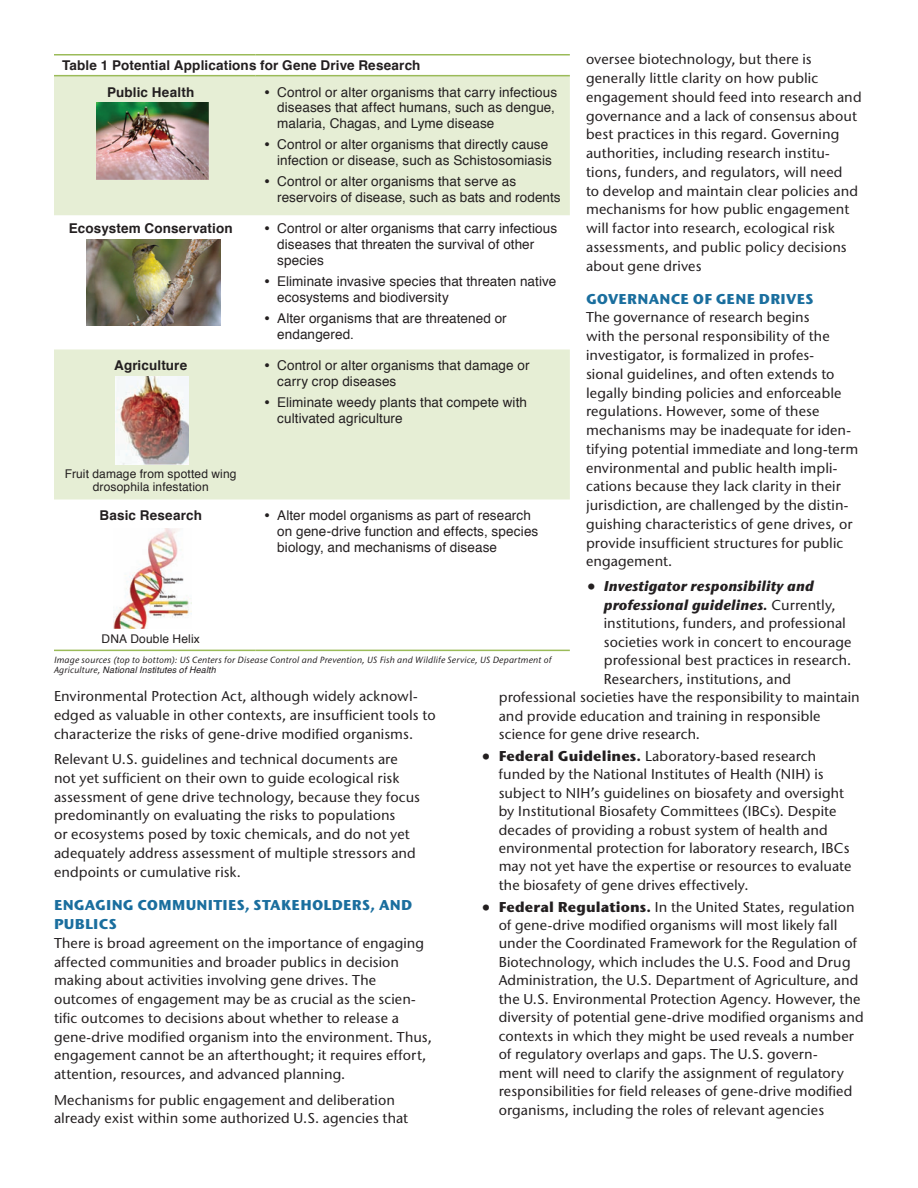
<style>
.page{position:relative;width:918px;height:1188px;background:#fff}
.page>*{position:absolute;margin:0;border:0;box-sizing:border-box;transform-origin:0 0}
.body{font:500 14.25px/18.8px "Stone Sans ITC Std";letter-spacing:.01em;color:#231f20}
.bullet{font:500 14.25px/18.5px "Stone Sans ITC Std";letter-spacing:.005em;color:#231f20}
.bullet_half{font:500 14.25px/18.5px "Stone Sans ITC Std";letter-spacing:.005em;color:#231f20}
.headA{font:700 14.25px/19.5px "Stone Sans ITC Std";letter-spacing:.02em;color:#1a6e9e}
.table_bullet{font:13.5px/15.8px "Helvetica";letter-spacing:.01em;color:#231f20}
.table_text_center{font:700 13.5px "Helvetica";letter-spacing:.01em;color:#231f20}
.table_col_head{font:700 13.5px "Helvetica";letter-spacing:.01em;color:#231f20}
.table_text_center-2{font:12px/13.5px "Helvetica";letter-spacing:.01em;color:#231f20;text-align:center}
.table_source{font:italic 500 9px/9.8px "Stone Sans ITC Std";letter-spacing:.02em;color:#231f20}
.s1{font-size:21px}
.s2{font-weight:700;font-style:italic}
.s3{font-weight:700}
.s4{font-family:"Stone Sans ITC Std";font-weight:500}
.s5{font-family:"Helvetica";font-weight:400}
</style>
<div class="page">
<svg style="left:54px;top:76px;width:516px;height:424px;fill:#e6eed5"></svg>
<hr style="left:54px;top:650px;width:202px;height:1px;background:#9bbb59">
<hr style="left:256px;top:650px;width:314px;height:1px;background:#9bbb59">
<hr style="left:54px;top:54px;width:202px;height:2px;background:#9bbb59">
<hr style="left:256px;top:54px;width:314px;height:2px;background:#9bbb59">
<hr style="left:54px;top:75px;width:202px;height:1px;background:#9bbb59">
<hr style="left:256px;top:75px;width:314px;height:1px;background:#9bbb59">
<img style="left:86px;top:240px;width:134px;height:86px">
<img style="left:116px;top:376px;width:73px;height:88px">
<img style="left:96px;top:102px;width:112px;height:78px">
<img style="left:113px;top:528px;width:78px;height:101px">
<p class="body" style="left:586px;top:50px;width:277px">oversee biotechnology, but there is generally little clarity on how public engagement should feed into research and governance and a lack of consensus about best practices in this regard. Governing authorities, including research institu&shy;tions, funders, and regulators, will need<br>to develop and maintain clear policies and mechanisms for how public engagement will factor into research, ecological risk assessments, and public policy decisions about gene drives</p>
<p class="headA" style="left:586px;top:289px;width:229px">GOVERNANCE OF GENE DRIVES</p>
<p class="body" style="left:586px;top:308px;width:274px">The governance of research begins<br>with the personal responsibility of the investigator, is formalized in profes-<br>sional guidelines, and often extends to legally binding policies and enforceable regulations. However, some of these mechanisms may be inadequate for iden&shy;tifying potential immediate and long-term environmental and public health impli&shy;cations because they lack clarity in their jurisdiction, are challenged by the distin&shy;guishing characteristics of gene drives, or provide insufficient structures for public engagement.</p>
<p class="bullet" style="left:604px;top:577px;width:249px;text-indent:-18px"><span class="s1">•</span> <span class="s2">Investigator responsibility and professional guidelines.</span> Currently, institutions, funders, and professional societies work in concert to encourage professional best practices in research.<br>Researchers, institutions, and</p>
<p class="bullet_half" style="left:499px;top:688px;width:363px">professional societies have the responsibility to maintain and provide education and training in responsible science for gene drive research.</p>
<p class="bullet" style="left:499px;top:746px;width:354px;text-indent:-18px"><span class="s1">•</span> <span class="s3">Federal Guidelines.</span> Laboratory-based research funded by the National Institutes of Health (NIH) is subject to NIH’s guidelines on biosafety and oversight by Institutional Biosafety Committees (IBCs). Despite decades of providing a robust system of health and environmental protection for laboratory research, IBCs may not yet have the expertise or resources to evaluate the biosafety of gene drives effectively.</p>
<p class="bullet" style="left:499px;top:897px;width:366px;text-indent:-18px"><span class="s1">•</span> <span class="s3">Federal Regulations.</span> In the United States, regulation of gene-drive modified organisms will most likely fall under the Coordinated Framework for the Regulation of Biotechnology, which includes the U.S. Food and Drug Administration, the U.S. Department of Agriculture, and the U.S. Environmental Protection Agency. However, the diversity of potential gene-drive modified organisms and contexts in which they might be used reveals a number of regulatory overlaps and gaps. The U.S. govern-<br>ment will need to clarify the assignment of regulatory responsibilities for field releases of gene-drive modified organisms, including the roles of relevant agencies</p>
<p class="table_col_head" style="left:62px;top:55px;width:360px">Table 1 Potential Applications for Gene Drive Research</p>
<p class="table_text_center" style="left:107px;top:81px;width:89px">Public Health</p>
<p class="table_bullet" style="left:277px;top:84px;width:281px;text-indent:-14px"><span class="s4">•</span> Control or alter organisms that carry infectious diseases that affect humans, such as dengue, malaria, Chagas, and Lyme disease</p>
<p class="table_bullet" style="left:264px;top:137px;width:290px;text-align:right"><span class="s4">•</span> Control or alter organisms that directly cause infection or disease, such as Schistosomiasis</p>
<p class="table_bullet" style="left:277px;top:174px;width:285px;text-indent:-14px"><span class="s4">•</span> Control or alter organisms that serve as reservoirs of disease, such as bats and rodents</p>
<p class="table_text_center" style="left:69px;top:218px;width:165px">Ecosystem Conservation</p>
<p class="table_bullet" style="left:277px;top:221px;width:281px;text-indent:-14px"><span class="s4">•</span> Control or alter organisms that carry infectious diseases that threaten the survival of other species</p>
<p class="table_bullet" style="left:277px;top:274px;width:281px;text-indent:-14px"><span class="s4">•</span> Eliminate invasive species that threaten native ecosystems and biodiversity</p>
<p class="table_bullet" style="left:277px;top:311px;width:231px;text-indent:-14px"><span class="s4">•</span> Alter organisms that are threatened or endangered.</p>
<p class="table_text_center" style="left:114px;top:355px;width:74px">Agriculture</p>
<p class="table_bullet" style="left:277px;top:358px;width:254px;text-indent:-14px"><span class="s4">•</span> Control or alter organisms that damage or carry crop diseases</p>
<p class="table_bullet" style="left:277px;top:395px;width:251px;text-indent:-14px"><span class="s4">•</span> Eliminate weedy plants that compete with cultivated agriculture</p>
<p class="table_text_center-2" style="left:65px;top:467px;width:173px">Fruit damage from spotted wing drosophila infestation</p>
<p class="table_bullet" style="left:277px;top:508px;width:263px;text-indent:-14px"><span class="s4">•</span> Alter model organisms as part of research on gene-drive function and effects, species biology, and mechanisms of disease</p>
<p class="table_text_center" style="left:100px;top:505px;width:104px">Basic Research</p>
<p class="table_text_center-2" style="left:102px;top:633px;width:100px">DNA Double Helix</p>
<p class="table_source" style="left:54px;top:655px;width:499px">Image sources (top to bottom): US Centers for Disease Control and Prevention, US Fish and Wildlife Service, US Department of<br>Agriculture, <span class="s5">National Institutes of Health</span></p>
<p class="body" style="left:54px;top:687px;width:383px">Environmental Protection Act, although widely acknowl&shy;edged as valuable in other contexts, are insufficient tools to characterize the risks of gene-drive modified organisms.</p>
<p class="body" style="left:54px;top:750px;width:368px">Relevant U.S. guidelines and technical documents are not yet sufficient on their own to guide ecological risk assessment of gene drive technology, because they focus predominantly on evaluating the risks to populations<br>or ecosystems posed by toxic chemicals, and do not yet adequately address assessment of multiple stressors and endpoints or cumulative risk.</p>
<p class="headA" style="left:54px;top:895px;width:360px">ENGAGING COMMUNITIES, STAKEHOLDERS, AND<br>PUBLICS</p>
<p class="body" style="left:54px;top:934px;width:379px">There is broad agreement on the importance of engaging affected communities and broader publics in decision making about activities involving gene drives. The outcomes of engagement may be as crucial as the scien&shy;tific outcomes to decisions about whether to release a gene-drive modified organism into the environment. Thus, engagement cannot be an afterthought; it requires effort, attention, resources, and advanced planning.</p>
<p class="body" style="left:54px;top:1090px;width:356px">Mechanisms for public engagement and deliberation already exist within some authorized U.S. agencies that</p>
</div>
